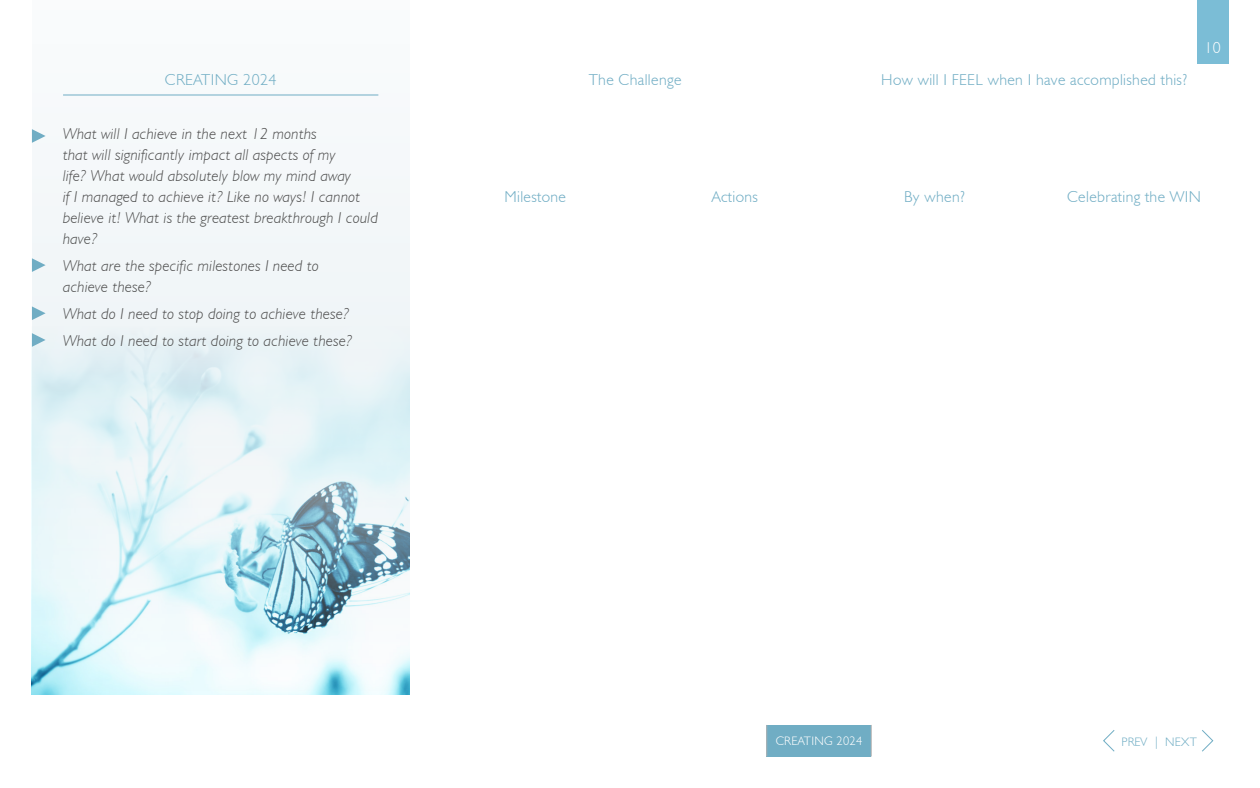
<style>
.page{position:relative;width:1260px;height:788px;background:#fff}
.page>*{position:absolute;margin:0;border:0;box-sizing:border-box;transform-origin:0 0}
.t1{font:italic 300 15.75px/21px "Humanist 521 BT";letter-spacing:.02em;color:#4d4d4d}
.t2{font:300 15.75px "Humanist 521 BT";letter-spacing:.025em;color:#70adc4}
.t3{font:300 15.75px "Humanist 521 BT";color:#fff}
.t4{font:300 12.25px "Humanist 521 BT";letter-spacing:.025em;color:#fff}
.t5{font:300 12.25px "Humanist 521 BT";letter-spacing:.015em;color:#70adc4}
</style>
<div class="page">
<div style="left:32px;top:0;width:378px;height:694px;background:#f5f8fa"></div>
<div style="left:1197px;top:0;width:31px;height:63px;background:#7bbdd6"></div>
<img style="left:32px;top:333px;width:378px;height:361px">
<hr style="left:63px;top:94px;width:315px;height:1px;background:#70adc4">
<svg style="left:32px;top:129px;width:14px;height:14px"></svg>
<svg style="left:32px;top:258px;width:14px;height:14px"></svg>
<svg style="left:32px;top:306px;width:14px;height:14px"></svg>
<svg style="left:32px;top:333px;width:14px;height:14px"></svg>
<svg style="left:1103px;top:730px;width:12px;height:21px"></svg>
<svg style="left:1202px;top:730px;width:11px;height:21px"></svg>
<div style="left:767px;top:724px;width:104px;height:32px;background:#70adc4"></div>
<hr style="left:766px;top:724px;width:1px;height:32px;background:#b3b3b3">
<hr style="left:871px;top:724px;width:1px;height:32px;background:#b3b3b3">
<p class="t2" style="left:165px;top:70px;width:113px">CREATING 2024</p>
<p class="t2" style="left:589px;top:70px;width:94px">The Challenge</p>
<p class="t2" style="left:881px;top:70px;width:308px">How will I FEEL when I have accomplished this?</p>
<p class="t3" style="left:1205px;top:38px;width:18px">10</p>
<p class="t1" style="left:63px;top:123px;width:317px">What will I achieve in the next 12 months<br>that will significantly impact all aspects of my<br>life? What would absolutely blow my mind away<br>if I managed to achieve it? Like no ways! I cannot believe it! What is the greatest breakthrough I could have?</p>
<p class="t1" style="left:63px;top:255px;width:257px">What are the specific milestones I need to achieve these?</p>
<p class="t1" style="left:63px;top:300px;width:291px;line-height:27.1px">What do I need to stop doing to achieve these?<br>What do I need to start doing to achieve these?</p>
<p class="t2" style="left:504px;top:186px;width:63px">Milestone</p>
<p class="t2" style="left:712px;top:186px;width:48px">Actions</p>
<p class="t2" style="left:904px;top:186px;width:63px">By when?</p>
<p class="t2" style="left:1067px;top:186px;width:135px">Celebrating the WIN</p>
<p class="t4" style="left:776px;top:733px;width:88px">CREATING 2024</p>
<p class="t5" style="left:1122px;top:734px;width:77px">PREV | NEXT</p>
</div>
